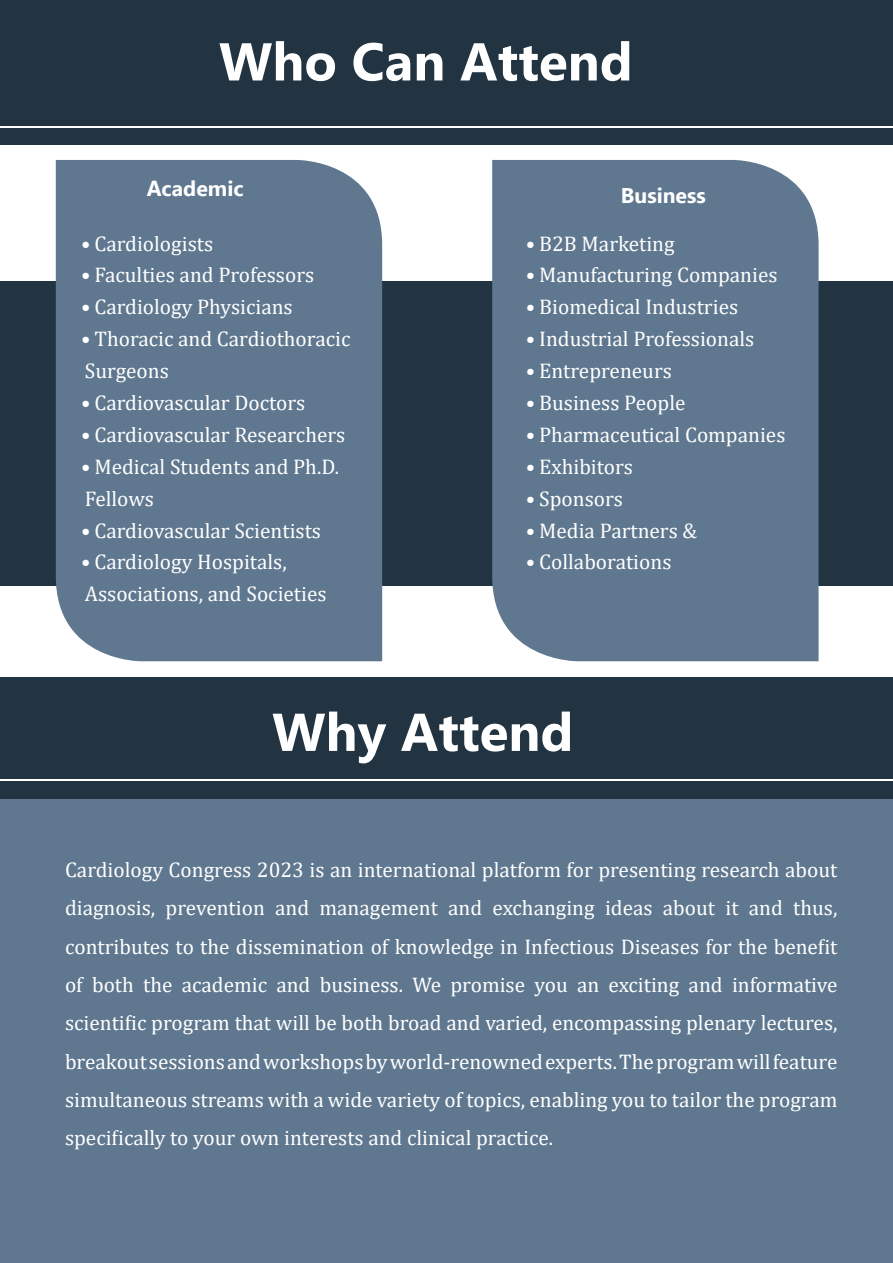
<style>
.page{position:relative;width:893px;height:1263px;background:#fff}
.page>*{position:absolute;margin:0;border:0;box-sizing:border-box;transform-origin:0 0}
.t1{font:700 53.1px "Ebrima";color:#fff}
.t2{font:21.3px/38.2px "Cambria";color:#fff}
.t3{font:700 21.3px "Ebrima";color:#fff}
</style>
<div class="page">
<div style="left:0;top:282px;width:893px;height:304px;background:#223442"></div>
<div style="left:0;top:738px;width:893px;height:525px;background:#5f778f"></div>
<div style="left:0;top:0;width:893px;height:144px;background:#223442"></div>
<hr style="left:0;top:126px;width:893px;height:2px;background:#fff">
<div style="left:56px;top:160px;width:326px;height:501px;background:#5f778f"></div>
<div style="left:492px;top:160px;width:327px;height:501px;background:#5f778f"></div>
<div style="left:0;top:677px;width:893px;height:122px;background:#223442"></div>
<hr style="left:0;top:779px;width:893px;height:2px;background:#fff">
<h1 class="t1" style="left:219px;top:20px;width:415px">Who Can Attend</h1>
<p class="t3" style="left:147px;top:172px;width:98px">Academic</p>
<p class="t3" style="left:621px;top:179px;width:86px">Business</p>
<p class="t2" style="left:81px;top:224px;width:134px">• Cardiologists</p>
<p class="t2" style="left:81px;top:256px;width:235px">• Faculties and Professors</p>
<p class="t2" style="left:81px;top:288px;width:213px">• Cardiology Physicians</p>
<p class="t2" style="left:81px;top:323px;width:271px;line-height:32px">• Thoracic and Cardiothoracic<br>Surgeons</p>
<p class="t2" style="left:81px;top:383px;width:226px">• Cardiovascular Doctors</p>
<p class="t2" style="left:81px;top:415px;width:266px">• Cardiovascular Researchers</p>
<p class="t2" style="left:81px;top:450px;width:260px;line-height:32px">• Medical Students and Ph.D.<br>Fellows</p>
<p class="t2" style="left:81px;top:511px;width:242px">• Cardiovascular Scientists</p>
<p class="t2" style="left:81px;top:546px;width:247px;line-height:32px">• Cardiology Hospitals,<br>Associations, and Societies</p>
<p class="t2" style="left:526px;top:224px;width:150px">• B2B Marketing</p>
<p class="t2" style="left:526px;top:256px;width:253px">• Manufacturing Companies</p>
<p class="t2" style="left:526px;top:288px;width:214px">• Biomedical Industries</p>
<p class="t2" style="left:526px;top:320px;width:230px">• Industrial Professionals</p>
<p class="t2" style="left:526px;top:352px;width:148px">• Entrepreneurs</p>
<p class="t2" style="left:526px;top:383px;width:161px">• Business People</p>
<p class="t2" style="left:526px;top:415px;width:261px">• Pharmaceutical Companies</p>
<p class="t2" style="left:526px;top:447px;width:109px">• Exhibitors</p>
<p class="t2" style="left:526px;top:479px;width:99px">• Sponsors</p>
<p class="t2" style="left:526px;top:511px;width:173px">• Media Partners &amp;</p>
<p class="t2" style="left:526px;top:543px;width:147px">• Collaborations</p>
<h1 class="t1" style="left:272px;top:690px;width:303px">Why Attend</h1>
<p class="t2" style="left:65px;top:851px;width:774px;text-align:justify">Cardiology Congress 2023 is an international platform for presenting research about diagnosis, prevention and management and exchanging ideas about it and thus, contributes to the dissemination of knowledge in Infectious Diseases for the benefit of both the academic and business. We promise you an exciting and informative scientific program that will be both broad and varied, encompassing plenary lectures, breakout sessions and workshops by world-renowned experts. The program will feature simultaneous streams with a wide variety of topics, enabling you to tailor the program specifically to your own interests and clinical practice.</p>
</div>
